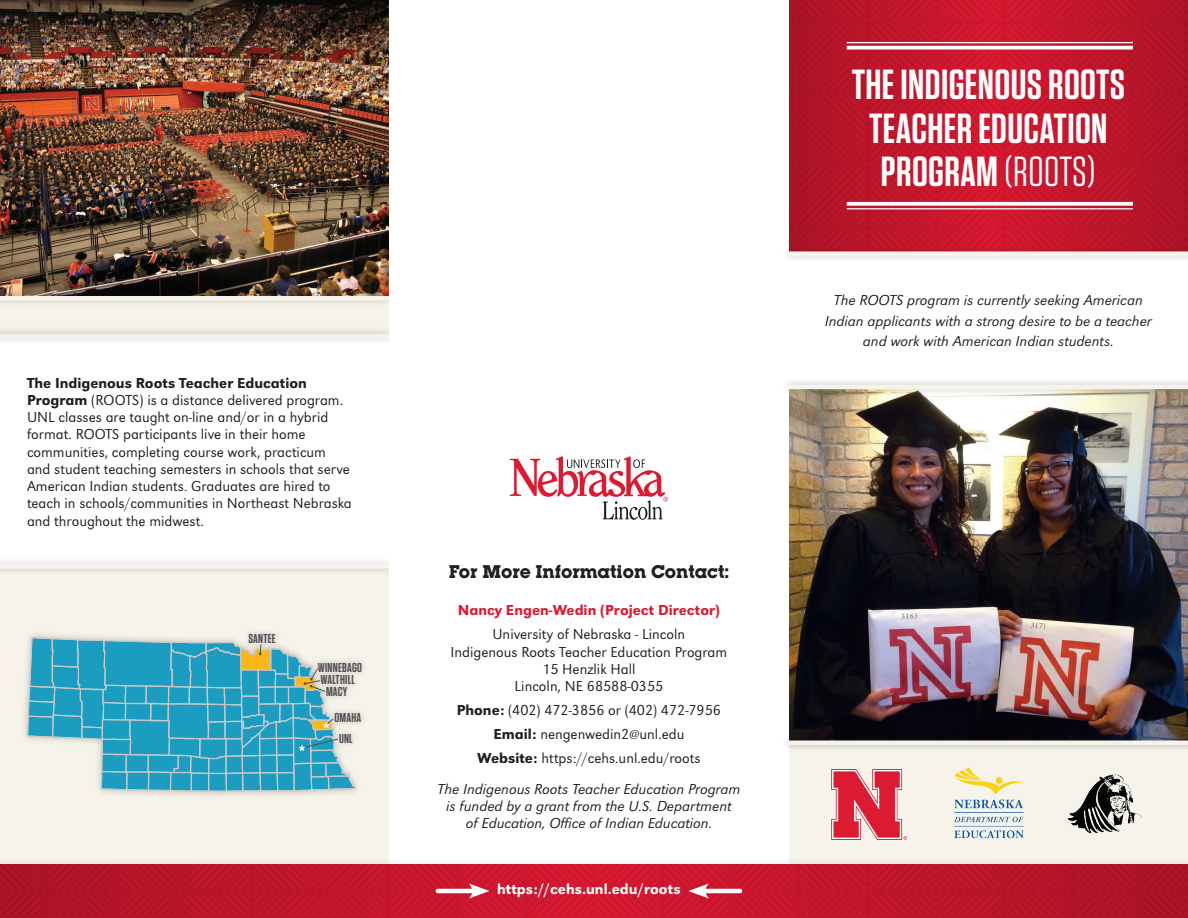
<style>
.page{position:relative;width:1188px;height:918px;background:#fff}
.page>*{position:absolute;margin:0;border:0;box-sizing:border-box;transform-origin:0 0}
.t1{font:600 42px/43.5px "Tungsten";letter-spacing:.01em;color:#fff;text-align:center}
.t2{font:700 18px "Lubalin Graph IT Cfor UNL";color:#231f20}
.t3{font:300 15px/17.2px "URW Grotesk";color:#231f20;text-align:center}
.t4{font:italic 300 15px/20.2px "URW Grotesk";color:#231f20;text-align:center}
.t5{font:500 15px "URW Grotesk";color:#dc1a32}
.t6{font:500 15px "URW Grotesk";color:#fff}
.t7{font:600 12.9px/12.1px "Tungsten";letter-spacing:.02em;color:#4f4f51;text-align:center}
.s1{font-weight:500}
.s2{font-weight:400}
</style>
<div class="page">
<div style="left:0;top:284px;width:389px;height:634px;background:#f6f3ea"></div>
<img style="left:0;top:0;width:389px;height:288px">
<div style="left:0;top:338px;width:413px;height:226px;background:#fff"></div>
<div style="left:0;top:288px;width:397px;height:20px;background:#231f20;opacity:.25"></div>
<hr style="left:0;top:296px;width:389px;height:4px;background:#f6f3ea">
<div style="left:0;top:326px;width:397px;height:20px;background:#231f20;opacity:.25"></div>
<hr style="left:0;top:334px;width:389px;height:4px;background:#f6f3ea">
<div style="left:0;top:556px;width:397px;height:20px;background:#231f20;opacity:.25"></div>
<div style="left:0;top:564px;width:389px;height:5px;background:#f6f3ea"></div>
<div style="left:789px;top:735px;width:399px;height:183px;background:#f6f3ea"></div>
<svg style="left:789px;top:0;width:399px;height:244px;background:#bf162b"></svg>
<div style="left:20px;top:627px;width:349px;height:172px;background:#231f20;opacity:.25"></div>
<svg style="left:27px;top:637px;width:329px;height:155px;fill:#1a9dc0"></svg>
<svg style="left:241px;top:644px;width:29px;height:26px"></svg>
<svg style="left:296px;top:668px;width:30px;height:24px"></svg>
<svg style="left:298px;top:738px;width:41px;height:13px"></svg>
<svg style="left:310px;top:718px;width:24px;height:11px"></svg>
<svg style="left:831px;top:769px;width:76px;height:71px"></svg>
<img style="left:954px;top:767px;width:70px;height:72px">
<img style="left:1067px;top:774px;width:75px;height:60px">
<hr style="left:847px;top:42px;width:286px;height:1px;background:#fff">
<svg style="left:847px;top:46px;width:286px;height:4px"></svg>
<hr style="left:847px;top:208px;width:286px;height:1px;background:#fff">
<svg style="left:847px;top:202px;width:286px;height:4px"></svg>
<img style="left:789px;top:397px;width:399px;height:336px">
<div style="left:389px;top:0;width:400px;height:918px;background:#fff"></div>
<div style="left:0;top:856px;width:1188px;height:62px;background:#231f20;opacity:.25"></div>
<svg style="left:510px;top:456px;width:158px;height:64px"></svg>
<div style="left:781px;top:733px;width:407px;height:20px;background:#231f20;opacity:.25"></div>
<div style="left:789px;top:740px;width:399px;height:5px;background:#f6f3ea"></div>
<div style="left:781px;top:377px;width:407px;height:20px;background:#231f20;opacity:.25"></div>
<hr style="left:789px;top:385px;width:399px;height:4px;background:#f6f3ea">
<div style="left:781px;top:244px;width:407px;height:20px;background:#231f20;opacity:.25"></div>
<div style="left:789px;top:251px;width:399px;height:5px;background:#f6f3ea"></div>
<svg style="left:0;top:864px;width:1188px;height:54px;background:#bf172c"></svg>
<p class="t3" style="left:27px;top:374px;width:326px;text-align:left"><span class="s1">The Indigenous Roots Teacher Education Program</span> (ROOTS) is a distance delivered program.<br>UNL classes are taught on-line and/or in a hybrid format. ROOTS participants live in their home communities, completing course work, practicum and student teaching semesters in schools that serve American Indian students. Graduates are hired to teach in schools/communities in Northeast Nebraska and throughout the midwest.</p>
<p class="t7" style="left:248px;top:633px;width:29px">SANTEE</p>
<p class="t7" style="left:318px;top:662px;width:46px">WINNEBAGO<br>WALTHILL<br>MACY</p>
<p class="t7" style="left:339px;top:732px;width:15px">UNL</p>
<p class="t7" style="left:334px;top:712px;width:28px">OMAHA</p>
<p class="t2" style="left:449px;top:560px;width:282px">For More Information Contact:</p>
<p class="t5" style="left:458px;top:602px;width:263px">Nancy Engen-Wedin (Project Director)</p>
<p class="t3" style="left:451px;top:626px;width:278px">University of Nebraska - Lincoln<br>Indigenous Roots Teacher Education Program<br>15 Henzlik Hall<br>Lincoln, NE 68588-0355</p>
<p class="t3" style="left:457px;top:698px;width:266px;line-height:24px"><span class="s1">Phone:</span> (402) 472-3856 or (402) 472-7956<br><span class="s1">Email:</span> nengenwedin2@unl.edu<br><span class="s1">Website:</span> https://cehs.unl.edu/roots</p>
<p class="t4" style="left:437px;top:780px;width:304px;line-height:17.2px">The Indigenous Roots Teacher Education Program is funded by a grant from the U.S. Department<br>of Education, Office of Indian Education.</p>
<p class="t6" style="left:497px;top:880px;width:185px">https://cehs.unl.edu/roots</p>
<h1 class="t1" style="left:852px;top:64px;width:275px">THE INDIGENOUS ROOTS<br>TEACHER EDUCATION<br>PROGRAM <span class="s2">(ROOTS)</span></h1>
<p class="t4" style="left:825px;top:290px;width:329px">The ROOTS program is currently seeking American<br>Indian applicants with a strong desire to be a teacher and work with American Indian students.</p>
</div>
